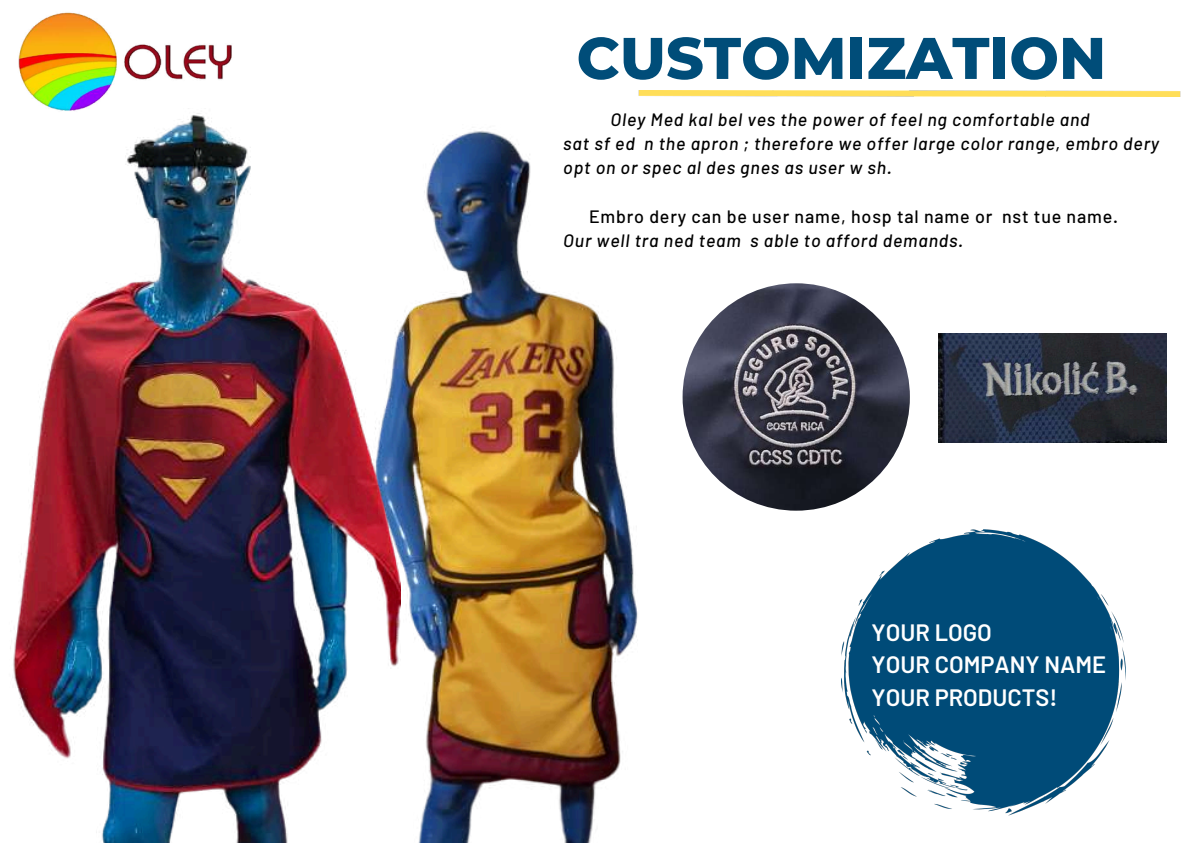
<style>
.page{position:relative;width:1191px;height:843px;background:#fff}
.page>*{position:absolute;margin:0;border:0;box-sizing:border-box;transform-origin:0 0}
.t1{font:800 58.6px "Montserrat";color:#004d79}
.t2{font:600 23.6px/32.2px "Barlow";color:#fff}
.t3{font:italic 500 17.9px/24px "Barlow";letter-spacing:.045em;color:#000}
.t4{font:500 17.9px "Barlow";letter-spacing:.045em;color:#000}
</style>
<div class="page">
<img style="left:841px;top:529px;width:284px;height:286px">
<img style="left:638px;top:91px;width:543px;height:6px">
<img style="left:400px;top:131px;width:238px;height:711px">
<img style="left:10px;top:119px;width:390px;height:723px">
<img style="left:18px;top:12px;width:214px;height:107px">
<img style="left:682px;top:283px;width:227px;height:227px;border-radius:50%">
<img style="left:938px;top:334px;width:228px;height:108px">
<p class="t1" style="left:576px;top:22px;width:531px">CUSTOMIZATION</p>
<p class="t3" style="left:610px;top:106px;width:481px">Oley Med kal bel ves the power of feel ng comfortable and</p>
<p class="t3" style="left:563px;top:131px;width:597px">sat sf ed n the apron ; therefore we offer large color range, embro dery opt on or spec al des gnes as user w sh.</p>
<p class="t4" style="left:589px;top:205px;width:530px">Embro dery can be user name, hosp tal name or nst tue name.</p>
<p class="t3" style="left:563px;top:228px;width:401px">Our well tra ned team s able to afford demands.</p>
<p class="t2" style="left:871px;top:615px;width:236px">YOUR LOGO<br>YOUR COMPANY NAME<br>YOUR PRODUCTS!</p>
</div>
